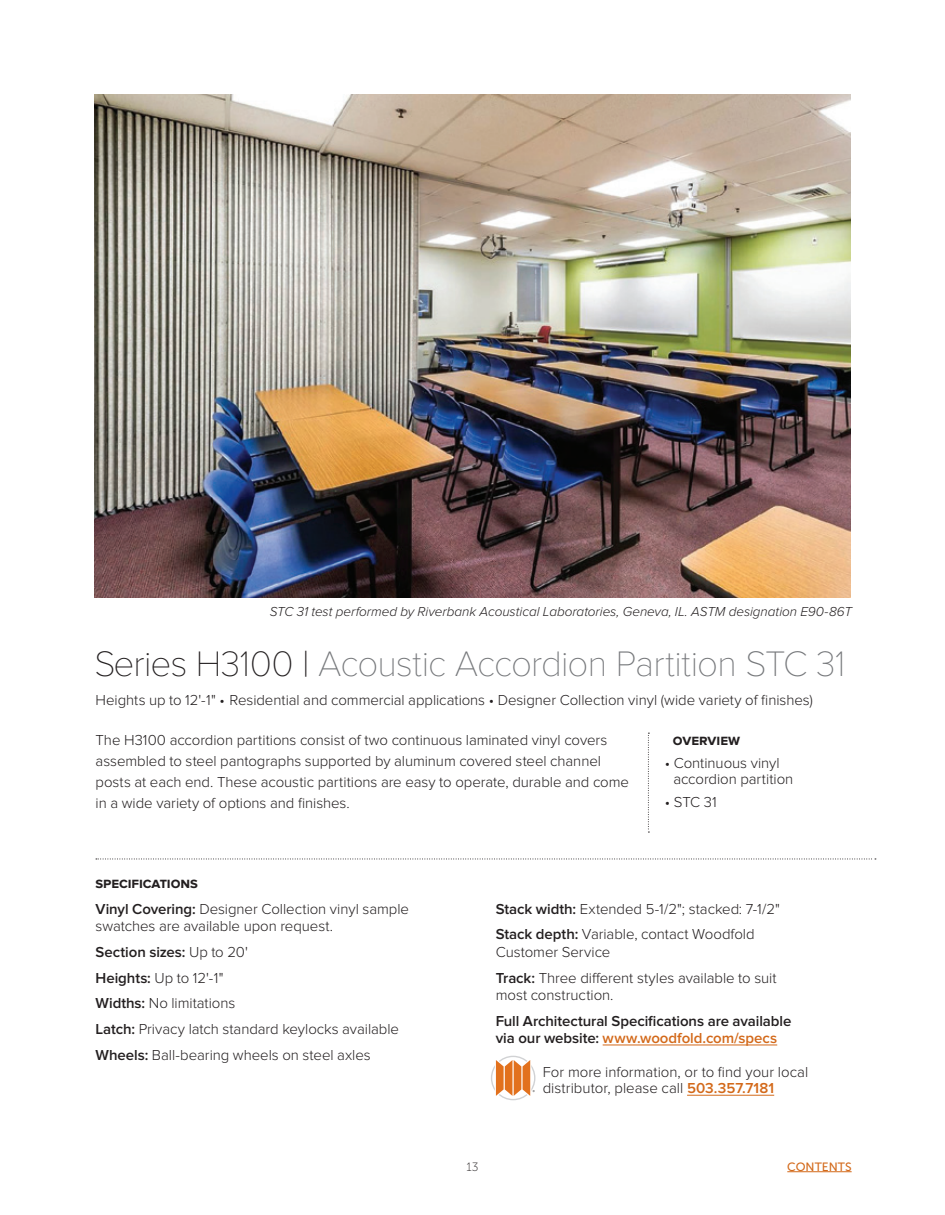
<style>
.page{position:relative;width:945px;height:1215px;background:#fff}
.page>*{position:absolute;margin:0;border:0;box-sizing:border-box;transform-origin:0 0}
.t1{font:100 36.75px "Proxima Nova T";letter-spacing:-.02em;color:#76787b}
.t2{font:300 15px/26px "Proxima Nova";letter-spacing:-.005em;color:#231f20}
.t3{font:600 15px/17.2px "Proxima Nova";letter-spacing:-.005em;color:#231f20}
.t4{font:700 15px "Proxima Nova";color:#231f20}
.t5{font:italic 300 13.5px "Proxima Nova";letter-spacing:-.005em;color:#231f20}
.t6{font:12px "Museo Sans 500";letter-spacing:.005em;color:#d3691a}
.t7{font:12px "Museo Sans 100";color:#231f20}
.s1{color:#231f20}
.s2{font-weight:700}
.s3{font-weight:600}
.s4{color:#d3691a}
.s5{font-weight:600;color:#d3691a}
</style>
<div class="page">
<hr style="left:787px;top:1171px;width:65px;height:1px;background:#d3691a">
<img style="left:94px;top:94px;width:756px;height:503px">
<hr style="left:603px;top:1045px;width:174px;height:1px;background:#d3691a">
<svg style="left:96px;top:859px;width:780px;height:1px"></svg>
<svg style="left:648px;top:733px;width:1px;height:100px"></svg>
<hr style="left:687px;top:1095px;width:87px;height:1px;background:#d3691a">
<svg style="left:491px;top:1056px;width:44px;height:44px"></svg>
<p class="t5" style="left:270px;top:604px;width:584px">STC 31 test performed by Riverbank Acoustical Laboratories, Geneva, IL. ASTM designation E90-86T</p>
<h1 class="t1" style="left:94px;top:643px;width:752px"><span class="s1">Series H3100 |</span> Acoustic Accordion Partition STC 31</h1>
<p class="t2" style="left:96px;top:687px;width:719px">Heights up to 12'-1" • Residential and commercial applications • Designer Collection vinyl (wide variety of finishes)</p>
<p class="t2" style="left:96px;top:729px;width:535px;line-height:21px">The H3100 accordion partitions consist of two continuous laminated vinyl covers assembled to steel pantographs supported by aluminum covered steel channel posts at each end. These acoustic partitions are easy to operate, durable and come in a wide variety of options and finishes.</p>
<p class="t4" style="left:673px;top:731px;width:69px">overview</p>
<p class="t2" style="left:673px;top:755px;width:121px;line-height:16.5px;text-indent:-9px">• Continuous vinyl accordion partition</p>
<p class="t2" style="left:665px;top:789px;width:54px">• STC 31</p>
<p class="t2" style="left:96px;top:870px;width:315px"><span class="s2">specifications<br></span><span class="s3">Vinyl Covering:</span> Designer Collection vinyl sample</p>
<p class="t2" style="left:96px;top:913px;width:305px">swatches are available upon request.<br><span class="s3">Section sizes:</span> Up to 20'<br><span class="s3">Heights:</span> Up to 12'-1"<br><span class="s3">Widths:</span> No limitations<br><span class="s3">Latch:</span> Privacy latch standard keylocks available <span class="s3">Wheels:</span> Ball-bearing wheels on steel axles</p>
<p class="t2" style="left:496px;top:896px;width:286px"><span class="s3">Stack width:</span> Extended 5-1/2"; stacked: 7-1/2"<br><span class="s3">Stack depth:</span> Variable, contact Woodfold</p>
<p class="t2" style="left:496px;top:939px;width:282px">Customer Service<br><span class="s3">Track:</span> Three different styles available to suit</p>
<p class="t2" style="left:496px;top:982px;width:119px">most construction.</p>
<p class="t3" style="left:496px;top:1012px;width:297px">Full Architectural Specifications are available via our website: <span class="s4">www.woodfold.com/specs</span></p>
<p class="t2" style="left:543px;top:1064px;width:267px;line-height:16.5px">For more information, or to find your local distributor, please call <span class="s5">503.357.7181</span></p>
<p class="t7" style="left:466px;top:1160px;width:14px">13</p>
<p class="t6" style="left:787px;top:1160px;width:66px">CONTENTS</p>
</div>
